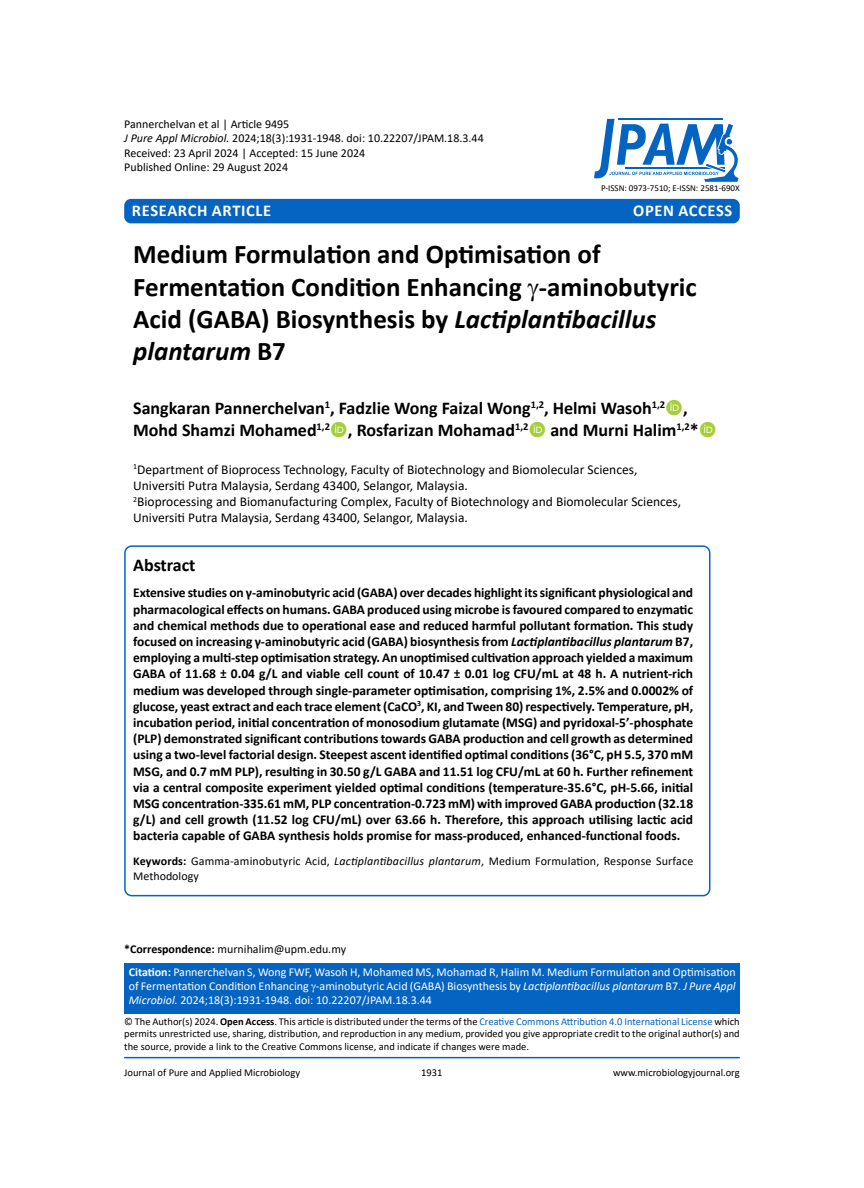
<style>
.page{position:relative;width:864px;height:1188px;background:#fff}
.page>*{position:absolute;margin:0;border:0;box-sizing:border-box;transform-origin:0 0}
.t1{font:700 27px/32.4px "Calibri";color:#000}
.t2{font:700 18px/21.6px "Calibri";color:#000}
.t3{font:700 16.5px "Calibri";letter-spacing:.04em;color:#fff}
.t4{font:700 13.5px/16.2px "Calibri";color:#000;text-align:justify}
.t5{font:13.5px/16.2px "Calibri";color:#000}
.t6{font:12px/14.4px "Calibri";color:#000}
.t7{font:12px/14.4px "Calibri";color:#fff;text-align:justify}
.t8{font:10.5px/12.6px "Calibri";color:#000;text-align:justify}
.t9{font:9px "Calibri";color:#000}
.s1{font-style:italic}
.s2{font-weight:700}
.s3{color:#0563c1}
</style>
<div class="page">
<div style="left:124px;top:963px;width:616px;height:51px;background:#0563c1"></div>
<hr style="left:124px;top:1057px;width:616px;height:1px;background:#0563c1">
<div style="left:124px;top:199px;width:616px;height:24px;background:#0563c1;border-radius:7px"></div>
<svg style="left:594px;top:119px;width:145px;height:64px"></svg>
<div style="left:124px;top:545px;width:586px;height:351px;border:2px solid #0563c1;border-radius:7px"></div>
<p class="t6" style="left:124px;top:116px;width:361px">Pannerchelvan et al | Article 9495<br><span class="s1">J Pure Appl Microbiol.</span> 2024;18(3):1931-1948. doi: 10.22207/JPAM.18.3.44<br>Received: 23 April 2024 | Accepted: 15 June 2024<br>Published Online: 29 August 2024</p>
<p class="t3" style="left:132px;top:198px;width:141px">RESEARCH ARTICLE</p>
<p class="t3" style="left:633px;top:198px;width:101px">OPEN ACCESS</p>
<p class="t9" style="left:601px;top:182px;width:140px">P-ISSN: 0973-7510; E-ISSN: 2581-690X</p>
<h1 class="t1" style="left:133px;top:238px;width:565px">Medium Formulation and Optimisation of Fermentation Condition Enhancing -aminobutyric Acid (GABA) Biosynthesis by <span class="s1">Lactiplantibacillus plantarum</span> B7</h1>
<h2 class="t2" style="left:133px;top:397px;width:567px">Sangkaran Pannerchelvan<sup>1</sup>, Fadzlie Wong Faizal Wong<sup>1,2</sup>, Helmi Wasoh<sup>1,2</sup> ,<br>Mohd Shamzi Mohamed<sup>1,2</sup> , Rosfarizan Mohamad<sup>1,2</sup> and Murni Halim<sup>1,2</sup>*</h2>
<p class="t5" style="left:133px;top:461px;width:550px"><sup>1</sup>Department of Bioprocess Technology, Faculty of Biotechnology and Biomolecular Sciences, Universiti Putra Malaysia, Serdang 43400, Selangor, Malaysia.<br><sup>2</sup>Bioprocessing and Biomanufacturing Complex, Faculty of Biotechnology and Biomolecular Sciences, Universiti Putra Malaysia, Serdang 43400, Selangor, Malaysia.</p>
<h2 class="t2" style="left:133px;top:554px;width:64px">Abstract</h2>
<p class="t4" style="left:133px;top:585px;width:562px">Extensive studies on γ-aminobutyric acid (GABA) over decades highlight its significant physiological and pharmacological effects on humans. GABA produced using microbe is favoured compared to enzymatic and chemical methods due to operational ease and reduced harmful pollutant formation. This study focused on increasing γ-aminobutyric acid (GABA) biosynthesis from <span class="s1">Lactiplantibacillus plantarum</span> B7, employing a multi-step optimisation strategy. An unoptimised cultivation approach yielded a maximum GABA of 11.68 ± 0.04 g/L and viable cell count of 10.47 ± 0.01 log CFU/mL at 48 h. A nutrient-rich medium was developed through single-parameter optimisation, comprising 1%, 2.5% and 0.0002% of glucose, yeast extract and each trace element (CaCO<sup>3</sup>, KI, and Tween 80) respectively. Temperature, pH, incubation period, initial concentration of monosodium glutamate (MSG) and pyridoxal-5’-phosphate (PLP) demonstrated significant contributions towards GABA production and cell growth as determined using a two-level factorial design. Steepest ascent identified optimal conditions (36°C, pH 5.5, 370 mM MSG, and 0.7 mM PLP), resulting in 30.50 g/L GABA and 11.51 log CFU/mL at 60 h. Further refinement via a central composite experiment yielded optimal conditions (temperature-35.6°C, pH-5.66, initial MSG concentration-335.61 mM, PLP concentration-0.723 mM) with improved GABA production (32.18 g/L) and cell growth (11.52 log CFU/mL) over 63.66 h. Therefore, this approach utilising lactic acid bacteria capable of GABA synthesis holds promise for mass-produced, enhanced-functional foods.</p>
<p class="t6" style="left:133px;top:854px;width:562px"><span class="s2">Keywords:</span> Gamma-aminobutyric Acid, <span class="s1">Lactiplantibacillus plantarum</span>, Medium Formulation, Response Surface<br>Methodology</p>
<p class="t6" style="left:124px;top:942px;width:223px"><span class="s2">*Correspondence:</span> murnihalim@upm.edu.my</p>
<p class="t7" style="left:129px;top:964px;width:609px"><span class="s2">Citation:</span> Pannerchelvan S, Wong FWF, Wasoh H, Mohamed MS, Mohamad R, Halim M. Medium Formulation and Optimisation of Fermentation Condition Enhancing -aminobutyric Acid (GABA) Biosynthesis by <span class="s1">Lactiplantibacillus plantarum</span> B7. <span class="s1">J Pure Appl Microbiol.</span> 2024;18(3):1931-1948. doi: 10.22207/JPAM.18.3.44</p>
<p class="t8" style="left:124px;top:1015px;width:617px">© The Author(s) 2024. <span class="s2">Open Access</span>. This article is distributed under the terms of the <span class="s3">Creative Commons Attribution 4.0 International License</span> which permits unrestricted use, sharing, distribution, and reproduction in any medium, provided you give appropriate credit to the original author(s) and the source, provide a link to the Creative Commons license, and indicate if changes were made.</p>
<p class="t8" style="left:124px;top:1066px;width:177px">Journal of Pure and Applied Microbiology</p>
<p class="t8" style="left:421px;top:1066px;width:23px">1931</p>
<p class="t8" style="left:613px;top:1066px;width:128px">www.microbiologyjournal.org</p>
</div>
